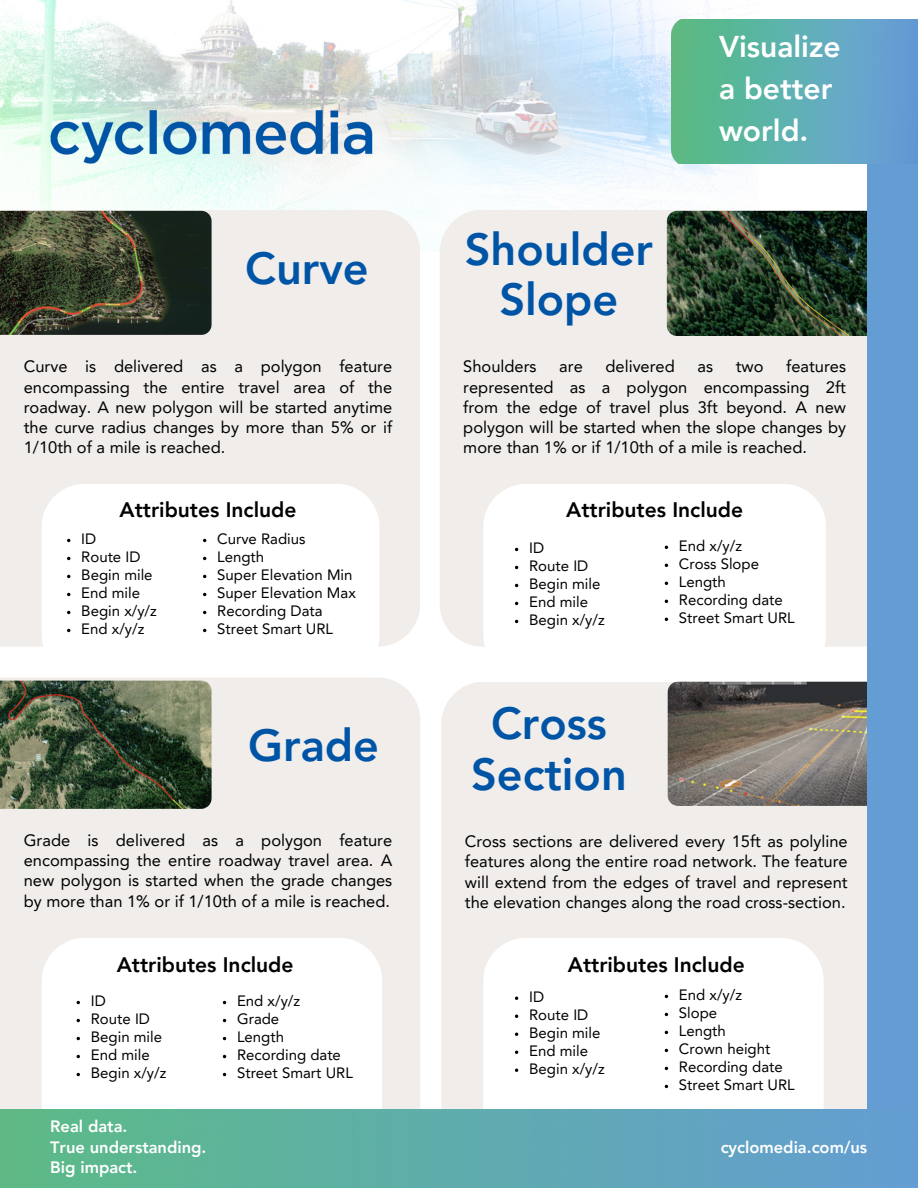
<style>
.page{position:relative;width:918px;height:1188px;background:#fff}
.page>*{position:absolute;margin:0;border:0;box-sizing:border-box;transform-origin:0 0}
.t1{font:800 45px/50.7px "Avenir LT Pro";color:#0054a6;text-align:center}
.t2{font:800 30px/41.7px "Avenir LT Pro";color:#fff}
.t3{font:800 21px "Avenir LT Pro";color:#000}
.t4{font:700 18px/21.3px "Century Gothic";color:#fff}
.t5{font:16.5px/20.2px "Avenir LT Pro";color:#000;text-align:justify}
.t6{font:800 16.5px/20.2px "Avenir LT Pro";color:#fff}
.t7{font:15px "Avenir LT Pro";color:#000}
</style>
<div class="page">
<img style="left:0;top:0;width:758px;height:252px">
<div style="left:0;top:210px;width:420px;height:437px;background:#f0edeb"></div>
<div style="left:440px;top:210px;width:427px;height:437px;background:#f0edeb"></div>
<img style="left:50px;top:111px;width:323px;height:53px">
<img style="left:0;top:211px;width:212px;height:124px">
<div style="left:441px;top:682px;width:426px;height:428px;background:#f0edeb"></div>
<img style="left:668px;top:682px;width:221px;height:124px;border-radius:10px">
<img style="left:667px;top:211px;width:222px;height:125px;border-radius:10px">
<div style="left:867px;top:156px;width:51px;height:955px;background:#649dd4"></div>
<svg style="left:42px;top:484px;width:338px;height:163px"></svg>
<div style="left:0;top:678px;width:420px;height:432px;background:#f0edeb"></div>
<img style="left:0;top:681px;width:212px;height:128px">
<svg style="left:483px;top:484px;width:343px;height:163px"></svg>
<svg style="left:42px;top:938px;width:340px;height:172px"></svg>
<svg style="left:483px;top:938px;width:340px;height:172px"></svg>
<img style="left:0;top:1110px;width:918px;height:78px">
<img style="left:671px;top:20px;width:247px;height:144px">
<p class="t1" style="left:245px;top:247px;width:125px">Curve</p>
<p class="t5" style="left:24px;top:358px;width:370px">Curve is delivered as a polygon feature encompassing the entire travel area of the roadway. A new polygon will be started anytime the curve radius changes by more than 5% or if 1/10th of a mile is reached.</p>
<h3 class="t3" style="left:120px;top:501px;width:178px">Attributes Include</h3>
<p class="t7" style="left:81px;top:533px;width:17px">ID</p>
<h1 class="t7" style="left:81px;top:551px;width:61px">Route ID</h1>
<h5 class="t7" style="left:81px;top:569px;width:73px">Begin mile</h5>
<h3 class="t7" style="left:81px;top:587px;width:60px">End mile</h3>
<h1 class="t7" style="left:81px;top:605px;width:77px">Begin x/y/z</h1>
<p class="t7" style="left:81px;top:623px;width:65px">End x/y/z</p>
<h5 class="t7" style="left:217px;top:533px;width:90px">Curve Radius</h5>
<p class="t7" style="left:217px;top:551px;width:48px">Length</p>
<p class="t7" style="left:217px;top:569px;width:137px">Super Elevation Min</p>
<p class="t7" style="left:217px;top:587px;width:140px">Super Elevation Max</p>
<p class="t7" style="left:217px;top:605px;width:107px">Recording Data</p>
<p class="t7" style="left:217px;top:623px;width:117px">Street Smart URL</p>
<p class="t1" style="left:248px;top:724px;width:132px">Grade</p>
<p class="t5" style="left:24px;top:832px;width:370px">Grade is delivered as a polygon feature encompassing the entire roadway travel area. A new polygon is started when the grade changes by more than 1% or if 1/10th of a mile is reached.</p>
<p class="t3" style="left:117px;top:956px;width:178px">Attributes Include</p>
<p class="t7" style="left:91px;top:995px;width:17px">ID</p>
<p class="t7" style="left:91px;top:1013px;width:61px">Route ID</p>
<p class="t7" style="left:91px;top:1031px;width:73px">Begin mile</p>
<p class="t7" style="left:91px;top:1049px;width:60px">End mile</p>
<p class="t7" style="left:91px;top:1067px;width:77px">Begin x/y/z</p>
<p class="t7" style="left:237px;top:995px;width:65px">End x/y/z</p>
<p class="t7" style="left:237px;top:1013px;width:44px">Grade</p>
<p class="t7" style="left:237px;top:1031px;width:48px">Length</p>
<p class="t7" style="left:237px;top:1049px;width:105px">Recording date</p>
<p class="t7" style="left:237px;top:1067px;width:117px">Street Smart URL</p>
<p class="t4" style="left:73px;top:1110px;width:173px">Real data.<br>True understanding.<br>Big impact.</p>
<h4 class="t6" style="left:50px;top:1118px;width:158px">Real data.<br>True understanding.<br>Big impact.</h4>
<p class="t2" style="left:719px;top:29px;width:123px">Visualize a better world.</p>
<p class="t1" style="left:465px;top:228px;width:190px">Shoulder<br>Slope</p>
<p class="t5" style="left:463px;top:358px;width:75px">Shoulders</p>
<p class="t5" style="left:559px;top:358px;width:25px">are</p>
<p class="t5" style="left:606px;top:358px;width:71px">delivered</p>
<p class="t5" style="left:698px;top:358px;width:17px">as</p>
<p class="t5" style="left:736px;top:358px;width:29px">two</p>
<p class="t5" style="left:463px;top:358px;width:384px;text-indent:323px">features represented as a polygon encompassing 2ft from the edge of travel plus 3ft beyond. A new polygon will be started when the slope changes by more than 1% or if 1/10th of a mile is reached.</p>
<p class="t3" style="left:566px;top:501px;width:178px">Attributes Include</p>
<h1 class="t7" style="left:529px;top:542px;width:17px">ID</h1>
<h5 class="t7" style="left:529px;top:560px;width:61px">Route ID</h5>
<h3 class="t7" style="left:529px;top:578px;width:73px">Begin mile</h3>
<h1 class="t7" style="left:529px;top:596px;width:60px">End mile</h1>
<h5 class="t7" style="left:529px;top:614px;width:77px">Begin x/y/z</h5>
<p class="t1" style="left:471px;top:702px;width:157px">Cross<br>Section</p>
<h3 class="t7" style="left:679px;top:540px;width:65px">End x/y/z</h3>
<p class="t7" style="left:679px;top:558px;width:82px">Cross Slope</p>
<p class="t7" style="left:679px;top:576px;width:48px">Length</p>
<p class="t7" style="left:679px;top:594px;width:105px">Recording date</p>
<p class="t7" style="left:679px;top:612px;width:117px">Street Smart URL</p>
<p class="t5" style="left:465px;top:833px;width:384px">Cross sections are delivered every 15ft as polyline features along the entire road network. The feature will extend from the edges of travel and represent the elevation changes along the road cross-section.</p>
<p class="t3" style="left:568px;top:956px;width:178px">Attributes Include</p>
<p class="t7" style="left:529px;top:991px;width:17px">ID</p>
<p class="t7" style="left:529px;top:1009px;width:61px">Route ID</p>
<p class="t7" style="left:529px;top:1027px;width:73px">Begin mile</p>
<p class="t7" style="left:529px;top:1045px;width:60px">End mile</p>
<p class="t7" style="left:529px;top:1063px;width:77px">Begin x/y/z</p>
<p class="t7" style="left:679px;top:989px;width:65px">End x/y/z</p>
<p class="t7" style="left:679px;top:1007px;width:40px">Slope</p>
<p class="t7" style="left:679px;top:1025px;width:48px">Length</p>
<p class="t7" style="left:679px;top:1043px;width:93px">Crown height</p>
<p class="t7" style="left:679px;top:1061px;width:105px">Recording date</p>
<p class="t7" style="left:679px;top:1079px;width:117px">Street Smart URL</p>
<p class="t6" style="left:721px;top:1138px;width:148px">cyclomedia.com/us</p>
</div>
